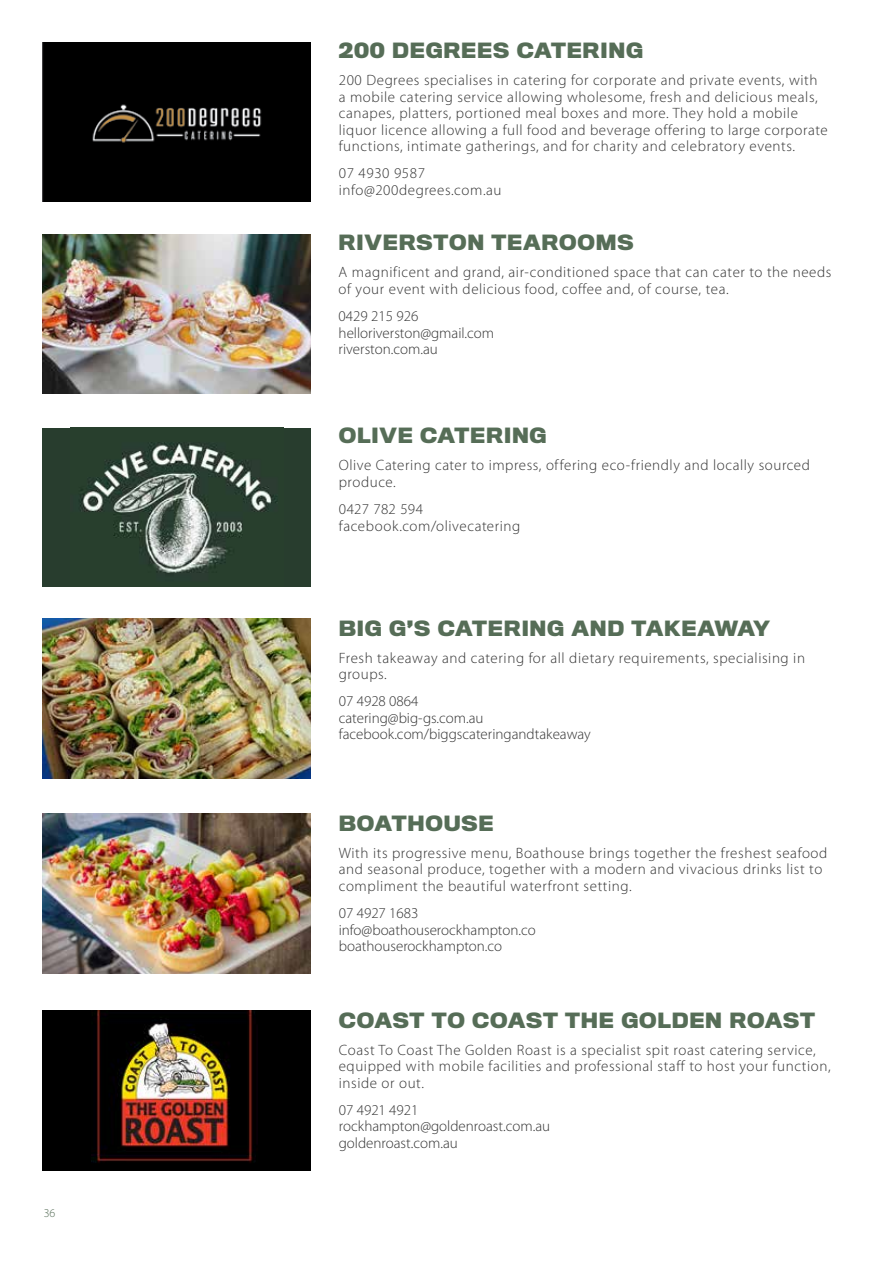
<style>
.page{position:relative;width:893px;height:1263px;background:#fff}
.page>*{position:absolute;margin:0;border:0;box-sizing:border-box;transform-origin:0 0}
.t1{font:700 19.5px "Titling Gothic FB";letter-spacing:.04em;color:#566d57}
.t2{font:300 15px/16.5px "Myriad Pro";letter-spacing:.04em;color:#333}
.t3{font:300 15px/16.5px "Myriad Pro";color:#333}
.t4{font:300 12px "Myriad Pro";color:#566d57}
</style>
<div class="page">
<img style="left:43px;top:43px;width:268px;height:158px">
<div style="left:43px;top:428px;width:268px;height:158px;background:#283d2e"></div>
<img style="left:80px;top:442px;width:198px;height:131px">
<img style="left:43px;top:618px;width:268px;height:161px">
<img style="left:43px;top:813px;width:268px;height:161px">
<div style="left:43px;top:1010px;width:268px;height:161px;background:#000"></div>
<img style="left:93px;top:1010px;width:162px;height:153px">
<img style="left:43px;top:235px;width:268px;height:158px">
<p class="t4" style="left:44px;top:1207px;width:13px">36</p>
<h1 class="t1" style="left:339px;top:38px;width:306px">200 DEGREES CATERING</h1>
<p class="t2" style="left:339px;top:72px;width:491px">200 Degrees specialises in catering for corporate and private events, with a mobile catering service allowing wholesome, fresh and delicious meals, canapes, platters, portioned meal boxes and more. They hold a mobile liquor licence allowing a full food and beverage offering to large corporate functions, intimate gatherings, and for charity and celebratory events.</p>
<p class="t2" style="left:339px;top:165px;width:164px">07 4930 9587 info@200degrees.com.au</p>
<h1 class="t1" style="left:339px;top:230px;width:296px">RIVERSTON TEAROOMS</h1>
<p class="t2" style="left:339px;top:264px;width:494px">A magnificent and grand, air-conditioned space that can cater to the needs of your event with delicious food, coffee and, of course, tea.</p>
<p class="t3" style="left:339px;top:308px;width:157px">0429 215 926 helloriverston@gmail.com riverston.com.au</p>
<h1 class="t1" style="left:339px;top:423px;width:209px">OLIVE CATERING</h1>
<p class="t2" style="left:339px;top:457px;width:473px">Olive Catering cater to impress, offering eco-friendly and locally sourced produce.</p>
<p class="t2" style="left:339px;top:501px;width:183px">0427 782 594 facebook.com/olivecatering</p>
<h1 class="t1" style="left:339px;top:616px;width:433px">BIG G’S CATERING AND TAKEAWAY</h1>
<p class="t2" style="left:339px;top:650px;width:468px">Fresh takeaway and catering for all dietary requirements, specialising in groups.</p>
<p class="t3" style="left:339px;top:693px;width:254px">07 4928 0864<br>catering@big-gs.com.au facebook.com/biggscateringandtakeaway</p>
<h1 class="t1" style="left:339px;top:811px;width:156px">BOATHOUSE</h1>
<p class="t2" style="left:339px;top:845px;width:490px">With its progressive menu, Boathouse brings together the freshest seafood and seasonal produce, together with a modern and vivacious drinks list to compliment the beautiful waterfront setting.</p>
<p class="t3" style="left:339px;top:905px;width:199px">07 4927 1683 info@boathouserockhampton.co boathouserockhampton.co</p>
<h1 class="t1" style="left:339px;top:1008px;width:478px">COAST TO COAST THE GOLDEN ROAST</h1>
<p class="t2" style="left:339px;top:1042px;width:493px">Coast To Coast The Golden Roast is a specialist spit roast catering service, equipped with mobile facilities and professional staff to host your function, inside or out.</p>
<p class="t3" style="left:339px;top:1102px;width:213px">07 4921 4921 rockhampton@goldenroast.com.au goldenroast.com.au</p>
</div>
